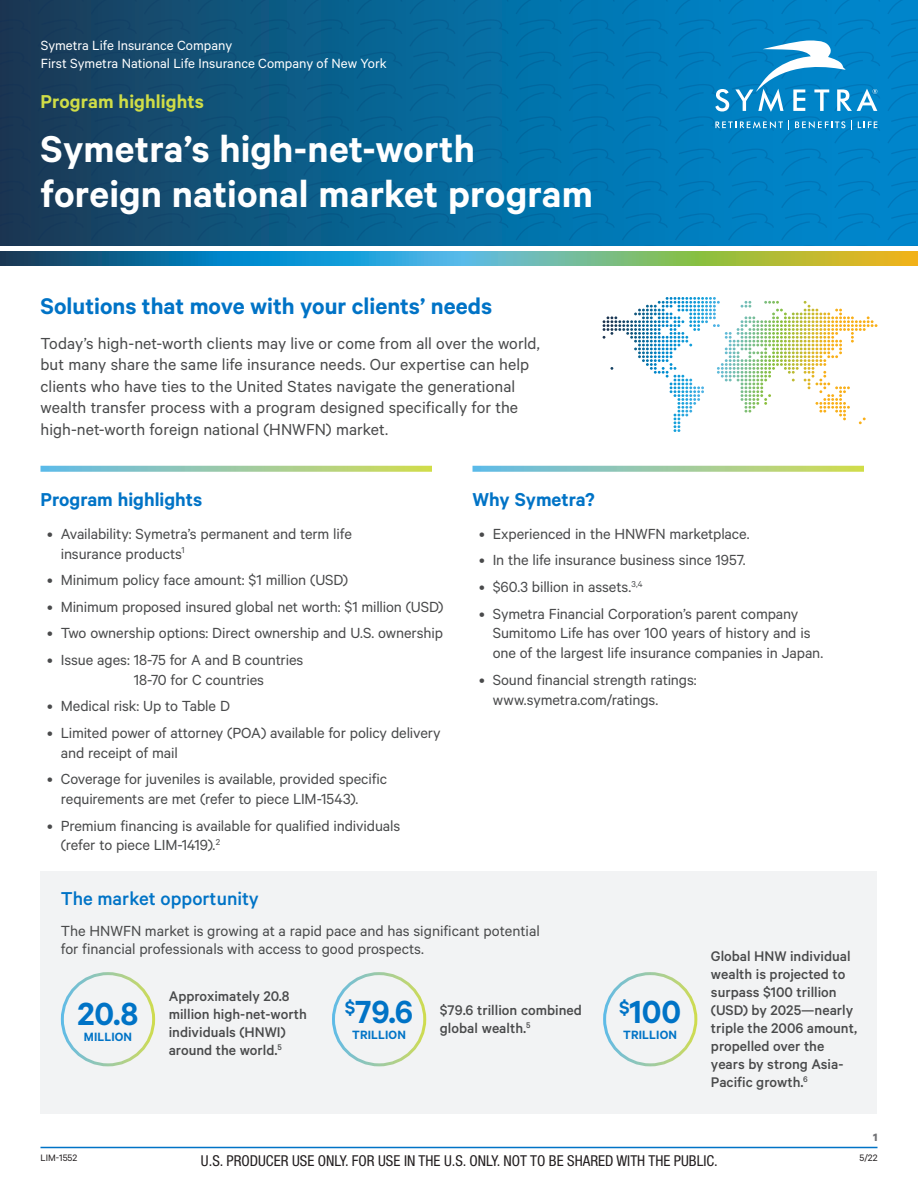
<style>
.page{position:relative;width:918px;height:1188px;background:#fff}
.page>*{position:absolute;margin:0;border:0;box-sizing:border-box;transform-origin:0 0}
.t1{font:600 42px "Calibre";color:#fff}
.t2{font:600 36px "Calibre";letter-spacing:-.005em;color:#0073c6}
.t3{font:600 25.5px "Calibre";color:#0073c6}
.Subhead1{font:600 21px "Calibre";color:#0073c6}
.t4{font:500 21px "Calibre";color:#0073c6}
.t5{font:600 21px "Calibre";letter-spacing:.005em;color:#d0dd47}
.t6{font:18px/21.6px "Calibre";letter-spacing:.005em;color:#494a4b}
.t7{font:16.5px/19.8px "Calibre";letter-spacing:-.01em;color:#494a4b}
.Disclosures{font:500 15.75px/18px "Calibre";color:#494a4b}
.t8{font:15px "Calibre";color:#fff}
.t9{font:condensed 15px "Helvetica Neue LT Pro";color:#231f20}
.t10{font:600 13.5px "Calibre";letter-spacing:.01em;color:#0073c6}
.Brochure_ref__order{font:700 12px "Calibre";color:#717275}
.t11{font:10.5px "Calibre";color:#231f20}
</style>
<div class="page">
<div style="left:40px;top:871px;width:838px;height:243px;background:#f2f3f4"></div>
<div style="left:61px;top:972px;width:94px;height:94px;border:3px solid #fff;border-radius:50%"></div>
<div style="left:332px;top:972px;width:94px;height:94px;border:3px solid #fff;border-radius:50%"></div>
<div style="left:603px;top:972px;width:94px;height:94px;border:3px solid #fff;border-radius:50%"></div>
<div style="left:0;top:0;width:918px;height:246px;background:linear-gradient(to right,#173f5a,#0091db)"></div>
<div style="left:38px;top:149px;width:46px;height:91px;background:#193d5b"></div>
<div style="left:91px;top:149px;width:46px;height:91px;background:#164466"></div>
<div style="left:144px;top:149px;width:46px;height:91px;background:#154c70"></div>
<div style="left:197px;top:149px;width:46px;height:91px;background:#105379"></div>
<div style="left:250px;top:149px;width:46px;height:91px;background:#0d5a82"></div>
<div style="left:303px;top:149px;width:46px;height:91px;background:#085f8b"></div>
<div style="left:356px;top:149px;width:46px;height:91px;background:#076594"></div>
<div style="left:409px;top:149px;width:46px;height:91px;background:#076a9c"></div>
<div style="left:463px;top:149px;width:46px;height:91px;background:#076fa4"></div>
<div style="left:516px;top:149px;width:46px;height:91px;background:#0074ac"></div>
<svg style="left:569px;top:149px;width:46px;height:91px;background:#0076b2"></svg>
<svg style="left:622px;top:149px;width:46px;height:91px;background:#0079b8"></svg>
<svg style="left:675px;top:149px;width:46px;height:91px;background:#007dbd"></svg>
<svg style="left:728px;top:149px;width:46px;height:91px;background:#0080c2"></svg>
<svg style="left:781px;top:149px;width:46px;height:91px;background:#0082c5"></svg>
<svg style="left:834px;top:149px;width:46px;height:91px;background:#0083c8"></svg>
<svg style="left:887px;top:149px;width:31px;height:91px;background:#0083c9"></svg>
<div style="left:0;top:149px;width:31px;height:91px;background:#1a3754"></div>
<div style="left:38px;top:0;width:46px;height:143px;background:#193d5b"></div>
<div style="left:91px;top:0;width:46px;height:143px;background:#164467"></div>
<div style="left:144px;top:0;width:46px;height:143px;background:#154c70"></div>
<div style="left:197px;top:0;width:46px;height:143px;background:#105379"></div>
<div style="left:250px;top:0;width:46px;height:143px;background:#0d5a82"></div>
<div style="left:303px;top:0;width:46px;height:143px;background:#085f8b"></div>
<div style="left:356px;top:0;width:46px;height:143px;background:#076594"></div>
<div style="left:409px;top:0;width:46px;height:143px;background:#076a9c"></div>
<div style="left:463px;top:0;width:46px;height:143px;background:#076fa4"></div>
<div style="left:516px;top:0;width:46px;height:143px;background:#0074ac"></div>
<div style="left:569px;top:0;width:46px;height:143px;background:#0078b4"></div>
<svg style="left:622px;top:0;width:46px;height:143px;background:#0079b8"></svg>
<svg style="left:887px;top:0;width:31px;height:143px;background:#0083c9"></svg>
<div style="left:0;top:0;width:31px;height:143px;background:#1a3754"></div>
<hr style="left:40px;top:1147px;width:838px;height:1px;background:#0073c6">
<svg style="left:0;top:252px;width:918px;height:13px;background:#569c8c"></svg>
<svg style="left:40px;top:466px;width:392px;height:6px;background:#9fcca4"></svg>
<svg style="left:472px;top:466px;width:392px;height:6px;background:#9fcca4"></svg>
<svg style="left:675px;top:0;width:205px;height:143px;background:#178cc9"></svg>
<svg style="left:603px;top:297px;width:275px;height:135px"></svg>
<p class="t8" style="left:41px;top:37px;width:193px">Symetra Life Insurance Company</p>
<p class="t8" style="left:41px;top:55px;width:348px">First Symetra National Life Insurance Company of New York</p>
<p class="t5" style="left:40px;top:89px;width:165px">Program highlights</p>
<p class="t1" style="left:40px;top:124px;width:436px">Symetra’s high-net-worth</p>
<p class="t1" style="left:40px;top:169px;width:554px">foreign national market program</p>
<p class="t3" style="left:40px;top:290px;width:453px">Solutions that move with your clients’ needs</p>
<p class="t6" style="left:40px;top:332px;width:501px">Today’s high-net-worth clients may live or come from all over the world, but many share the same life insurance needs. Our expertise can help clients who have ties to the United States navigate the generational wealth transfer process with a program designed specifically for the high-net-worth foreign national (HNWFN) market.</p>
<p class="Subhead1" style="left:40px;top:487px;width:163px">Program highlights</p>
<p class="t7" style="left:61px;top:523px;width:293px;text-indent:-14px">• Availability: Symetra’s permanent and term life insurance products<sup>1</sup></p>
<p class="t7" style="left:47px;top:570px;width:302px">• Minimum policy face amount: $1 million (USD)</p>
<p class="t7" style="left:47px;top:596px;width:398px">• Minimum proposed insured global net worth: $1 million (USD)</p>
<p class="t7" style="left:47px;top:623px;width:397px">• Two ownership options: Direct ownership and U.S. ownership</p>
<p class="t7" style="left:134px;top:649px;width:171px;text-indent:-86px">• Issue ages: 18-75 for A and B countries<br>18-70 for C countries</p>
<p class="t7" style="left:47px;top:696px;width:184px">• Medical risk: Up to Table D</p>
<p class="t7" style="left:61px;top:722px;width:382px;text-indent:-14px">• Limited power of attorney (POA) available for policy delivery and receipt of mail</p>
<p class="t7" style="left:61px;top:769px;width:328px;text-indent:-14px">• Coverage for juveniles is available, provided specific requirements are met (refer to piece LIM-1543).</p>
<p class="t7" style="left:61px;top:815px;width:341px;text-indent:-14px">• Premium financing is available for qualified individuals (refer to piece LIM-1419).<sup>2</sup></p>
<p class="Subhead1" style="left:472px;top:487px;width:124px">Why Symetra?</p>
<p class="t7" style="left:479px;top:523px;width:272px">• Experienced in the HNWFN marketplace.</p>
<p class="t7" style="left:479px;top:550px;width:268px">• In the life insurance business since 1957.</p>
<p class="t7" style="left:479px;top:576px;width:165px">• $60.3 billion in assets.<sup>3,4</sup></p>
<p class="t7" style="left:493px;top:603px;width:332px;text-indent:-14px">• Symetra Financial Corporation’s parent company<br>Sumitomo Life has over 100 years of history and is one of the largest life insurance companies in Japan.</p>
<p class="t7" style="left:493px;top:669px;width:205px;text-indent:-14px">• Sound financial strength ratings: www.symetra.com/ratings.</p>
<p class="t4" style="left:61px;top:886px;width:200px">The market opportunity</p>
<p class="t7" style="left:61px;top:921px;width:481px;line-height:18px">The HNWFN market is growing at a rapid pace and has significant potential for financial professionals with access to good prospects.</p>
<p class="Disclosures" style="left:169px;top:987px;width:140px">Approximately 20.8 million high-net-worth individuals (HNWI) around the world.<sup>5</sup></p>
<p class="t2" style="left:345px;top:991px;width:70px"><sup>$</sup>79.6</p>
<p class="t10" style="left:352px;top:1027px;width:55px">TRILLION</p>
<p class="t2" style="left:78px;top:992px;width:62px">20.8</p>
<p class="t10" style="left:84px;top:1029px;width:50px">MILLION</p>
<p class="Disclosures" style="left:440px;top:1001px;width:144px">$79.6 trillion combined global wealth.<sup>5</sup></p>
<p class="t2" style="left:619px;top:991px;width:63px"><sup>$</sup>100</p>
<p class="t10" style="left:623px;top:1027px;width:55px">TRILLION</p>
<p class="Disclosures" style="left:711px;top:947px;width:148px">Global HNW individual wealth is projected to surpass $100 trillion (USD) by 2025—nearly triple the 2006 amount, propelled over the years by strong Asia-<br>Pacific growth.<sup>6</sup></p>
<p class="Brochure_ref__order" style="left:873px;top:1130px;width:6px">1</p>
<p class="t11" style="left:40px;top:1152px;width:38px">LIM-1552</p>
<p class="t11" style="left:860px;top:1152px;width:19px">5/22</p>
<p class="t9" style="left:201px;top:1152px;width:518px">U.S. PRODUCER USE ONLY. FOR USE IN THE U.S. ONLY. NOT TO BE SHARED WITH THE PUBLIC.</p>
</div>
